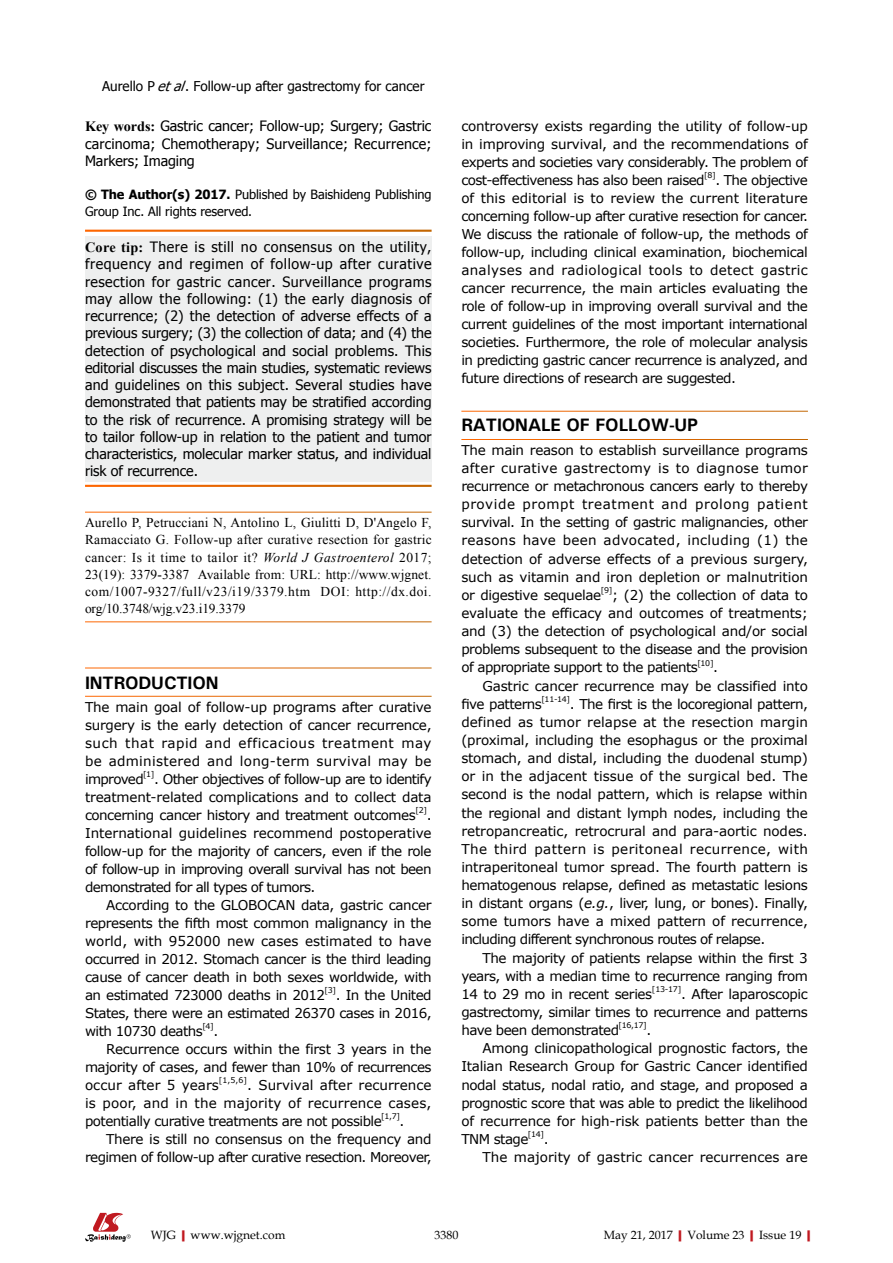
<style>
.page{position:relative;width:893px;height:1263px;background:#fff}
.page>*{position:absolute;margin:0;border:0;box-sizing:border-box;transform-origin:0 0}
.t1{font:700 18px "Univers";letter-spacing:-.01em;color:#000}
.t2{font:14.25px/17.2px "Tahoma";letter-spacing:-.005em;color:#000;text-align:justify}
.t3{font:13.5px/18px "Verdana";letter-spacing:-.03em;color:#000;text-align:justify}
.t4{font:13.5px/17.2px "Times New Roman";letter-spacing:.035em;color:#000;text-align:justify}
.t5{font:13.5px "Verdana";letter-spacing:.005em;color:#000}
.t6{font:13.5px "Verdana";letter-spacing:-.05em;color:#000}
.t7{font:13.5px "Verdana";letter-spacing:-.005em;color:#000}
.t8{font:13.5px/18.1px "Verdana";color:#000}
.t9{font:13.5px "Tahoma";color:#000}
.t10{font:13.5px "Verdana";letter-spacing:-.01em;color:#000}
.t11{font:13.5px "Verdana";letter-spacing:.03em;color:#000}
.t12{font:12.75px/17.2px "Tahoma";letter-spacing:-.005em;color:#000}
.t13{font:12px "Book Antiqua";color:#000}
.t14{font:7.8px "Verdana";letter-spacing:-.04em;color:#000}
.s1{font-style:italic}
.s2{font-family:"Times New Roman";font-weight:700}
.s3{font-weight:700}
.s4{font-weight:700;color:#c01920}
</style>
<div class="page">
<div style="left:85px;top:236px;width:347px;height:245px;background:#eeefef"></div>
<svg style="left:85px;top:1213px;width:46px;height:29px"></svg>
<p class="t9" style="left:102px;top:77px;width:324px">Aurello P <span class="s1">etal</span>. Follow-up after gastrectomy for cancer</p>
<p class="t2" style="left:85px;top:117px;width:348px"><span class="s2">Key words:</span> Gastric cancer; Follow-up; Surgery; Gastric carcinoma; Chemotherapy; Surveillance; Recurrence; Markers; Imaging</p>
<p class="t12" style="left:85px;top:185px;width:348px"><span class="s3">© The Author(s) 2017.</span> Published by Baishideng Publishing<br>Group Inc. All rights reserved.</p>
<p class="t2" style="left:85px;top:238px;width:348px"><span class="s2">Core tip:</span> There is still no consensus on the utility, frequency and regimen of follow-up after curative resection for gastric cancer. Surveillance programs may allow the following: (1) the early diagnosis of recurrence; (2) the detection of adverse effects of a previous surgery; (3) the collection of data; and (4) the detection of psychological and social problems. This editorial discusses the main studies, systematic reviews and guidelines on this subject. Several studies have demonstrated that patients may be stratified according to the risk of recurrence. A promising strategy will be to tailor follow-up in relation to the patient and tumor characteristics, molecular marker status, and individual risk of recurrence.</p>
<p class="t4" style="left:85px;top:514px;width:348px">Aurello P, Petrucciani N, Antolino L, Giulitti D, D'Angelo F, Ramacciato G. Follow-up after curative resection for gastric cancer: Is it time to tailor it? <span class="s1">World J Gastroenterol</span> 2017; 23(19): 3379-3387 Available from: URL: http://www.wjgnet. com/1007-9327/full/v23/i19/3379.htm DOI: http://dx.doi. org/10.3748/wjg.v23.i19.3379</p>
<p class="t1" style="left:85px;top:671px;width:135px">INTRODUCTION</p>
<p class="t3" style="left:85px;top:698px;width:348px">The main goal of follow-up programs after curative surgery is the early detection of cancer recurrence, such that rapid and efficacious treatment may be administered and long-term survival may be improved</p>
<p class="t14" style="left:143px;top:769px;width:13px">[1]</p>
<p class="t3" style="left:85px;top:770px;width:348px;text-indent:69px">. Other objectives of follow-up are to identify treatment-related complications and to collect data concerning cancer history and treatment outcomes</p>
<p class="t14" style="left:415px;top:805px;width:13px">[2]</p>
<p class="t3" style="left:427px;top:806px;width:6px">.</p>
<p class="t8" style="left:85px;top:824px;width:348px">International guidelines recommend postoperative</p>
<p class="t3" style="left:85px;top:842px;width:348px">follow-up for the majority of cancers, even if the role</p>
<p class="t6" style="left:85px;top:860px;width:348px">of follow-up in improving overall survival has not been</p>
<p class="t6" style="left:85px;top:878px;width:232px">demonstrated for all types of tumors.</p>
<p class="t3" style="left:106px;top:896px;width:327px">According to the GLOBOCAN data, gastric cancer</p>
<p class="t3" style="left:85px;top:914px;width:348px">represents the fifth most common malignancy in the</p>
<p class="t5" style="left:85px;top:932px;width:348px">world, with 952000 new cases estimated to have</p>
<p class="t3" style="left:85px;top:950px;width:348px">occurred in 2012. Stomach cancer is the third leading</p>
<p class="t3" style="left:85px;top:968px;width:348px">cause of cancer death in both sexes worldwide, with</p>
<p class="t3" style="left:85px;top:986px;width:242px">an estimated 723000 deaths in 2012</p>
<p class="t14" style="left:325px;top:985px;width:13px">[3]</p>
<p class="t3" style="left:85px;top:986px;width:348px;text-indent:251px">. In the United States, there were an estimated 26370 cases in 2016, with 10730 deaths</p>
<p class="t14" style="left:202px;top:1021px;width:13px">[4]</p>
<p class="t3" style="left:214px;top:1022px;width:6px">.</p>
<p class="t3" style="left:106px;top:1040px;width:327px">Recurrence occurs within the first 3 years in the</p>
<p class="t3" style="left:85px;top:1058px;width:348px">majority of cases, and fewer than 10% of recurrences</p>
<p class="t5" style="left:85px;top:1076px;width:135px">occur after 5 years</p>
<p class="t14" style="left:219px;top:1075px;width:30px">[1,5,6]</p>
<p class="t3" style="left:85px;top:1076px;width:348px;text-indent:162px">. Survival after recurrence is poor, and in the majority of recurrence cases, potentially curative treatments are not possible</p>
<p class="t14" style="left:381px;top:1111px;width:20px">[1,7]</p>
<p class="t3" style="left:400px;top:1112px;width:6px">.</p>
<p class="t3" style="left:106px;top:1130px;width:327px">There is still no consensus on the frequency and</p>
<p class="t3" style="left:85px;top:1148px;width:348px">regimen of follow-up after curative resection. Moreover,</p>
<p class="t3" style="left:461px;top:117px;width:348px">controversy exists regarding the utility of follow-up in improving survival, and the recommendations of experts and societies vary considerably. The problem of cost-effectiveness has also been raised</p>
<p class="t14" style="left:704px;top:170px;width:13px">[8]</p>
<p class="t3" style="left:461px;top:171px;width:348px;text-indent:254px">. The objective of this editorial is to review the current literature concerning follow-up after curative resection for cancer.<br>We discuss the rationale of follow-up, the methods of follow-up, including clinical examination, biochemical analyses and radiological tools to detect gastric cancer recurrence, the main articles evaluating the role of follow-up in improving overall survival and the current guidelines of the most important international societies. Furthermore, the role of molecular analysis in predicting gastric cancer recurrence is analyzed, and future directions of research are suggested.</p>
<p class="t1" style="left:461px;top:414px;width:238px">RATIONALE OF FOLLOW-UP</p>
<p class="t3" style="left:461px;top:441px;width:348px">The main reason to establish surveillance programs after curative gastrectomy is to diagnose tumor recurrence or metachronous cancers early to thereby provide prompt treatment and prolong patient survival. In the setting of gastric malignancies, other reasons have been advocated, including (1) the detection of adverse effects of a previous surgery, such as vitamin and iron depletion or malnutrition or digestive sequelae</p>
<p class="t14" style="left:601px;top:585px;width:13px">[9]</p>
<p class="t3" style="left:461px;top:586px;width:348px;text-indent:151px">; (2) the collection of data to evaluate the efficacy and outcomes of treatments; and (3) the detection of psychological and/or social problems subsequent to the disease and the provision of appropriate support to the patients</p>
<p class="t14" style="left:697px;top:657px;width:18px">[10]</p>
<p class="t3" style="left:713px;top:658px;width:6px">.</p>
<p class="t3" style="left:483px;top:676px;width:327px">Gastric cancer recurrence may be classified into</p>
<p class="t3" style="left:461px;top:695px;width:82px">five patterns</p>
<p class="t14" style="left:541px;top:694px;width:30px">[11-14]</p>
<p class="t3" style="left:570px;top:695px;width:240px">. The first is the locoregional pattern,</p>
<p class="t5" style="left:461px;top:713px;width:348px">defined as tumor relapse at the resection margin</p>
<p class="t3" style="left:461px;top:731px;width:348px">(proximal, including the esophagus or the proximal</p>
<p class="t3" style="left:461px;top:749px;width:348px">stomach, and distal, including the duodenal stump)</p>
<p class="t5" style="left:461px;top:767px;width:348px">or in the adjacent tissue of the surgical bed. The</p>
<p class="t3" style="left:461px;top:785px;width:348px">second is the nodal pattern, which is relapse within</p>
<p class="t3" style="left:461px;top:803px;width:348px">the regional and distant lymph nodes, including the</p>
<p class="t7" style="left:461px;top:821px;width:348px">retropancreatic, retrocrural and para-aortic nodes.</p>
<p class="t11" style="left:461px;top:839px;width:348px">The third pattern is peritoneal recurrence, with</p>
<p class="t10" style="left:461px;top:858px;width:348px">intraperitoneal tumor spread. The fourth pattern is</p>
<p class="t3" style="left:461px;top:876px;width:348px">hematogenous relapse, defined as metastatic lesions</p>
<p class="t3" style="left:461px;top:894px;width:348px">in distant organs (<span class="s1">e.g.</span>, liver, lung, or bones). Finally,</p>
<p class="t7" style="left:461px;top:912px;width:348px">some tumors have a mixed pattern of recurrence,</p>
<p class="t6" style="left:461px;top:930px;width:305px">including different synchronous routes of relapse.</p>
<p class="t3" style="left:483px;top:948px;width:327px">The majority of patients relapse within the first 3</p>
<p class="t3" style="left:461px;top:967px;width:348px">years, with a median time to recurrence ranging from</p>
<p class="t3" style="left:461px;top:985px;width:192px">14 to 29 mo in recent series</p>
<p class="t14" style="left:652px;top:984px;width:31px">[13-17]</p>
<p class="t3" style="left:461px;top:985px;width:348px;text-indent:220px">. After laparoscopic gastrectomy, similar times to recurrence and patterns have been demonstrated</p>
<p class="t14" style="left:619px;top:1020px;width:30px">[16,17]</p>
<p class="t3" style="left:646px;top:1021px;width:6px">.</p>
<p class="t3" style="left:483px;top:1039px;width:327px">Among clinicopathological prognostic factors, the</p>
<p class="t3" style="left:461px;top:1057px;width:348px">Italian Research Group for Gastric Cancer identified</p>
<p class="t3" style="left:461px;top:1075px;width:348px">nodal status, nodal ratio, and stage, and proposed a</p>
<p class="t3" style="left:461px;top:1094px;width:348px">prognostic score that was able to predict the likelihood</p>
<p class="t3" style="left:461px;top:1112px;width:348px">of recurrence for high-risk patients better than the</p>
<p class="t3" style="left:461px;top:1130px;width:69px">TNM stage</p>
<p class="t14" style="left:528px;top:1129px;width:18px">[14]</p>
<p class="t8" style="left:483px;top:1130px;width:327px;text-indent:61px">.<br>The majority of gastric cancer recurrences are</p>
<p class="t13" style="left:151px;top:1226px;width:136px">WJG<span class="s4">|</span>www.wjgnet.com</p>
<p class="t13" style="left:434px;top:1226px;width:25px">3380</p>
<p class="t13" style="left:604px;top:1226px;width:214px">May 21, 2017<span class="s4">|</span>Volume 23<span class="s4">|</span>Issue 19<span class="s4">|</span></p>
</div>
